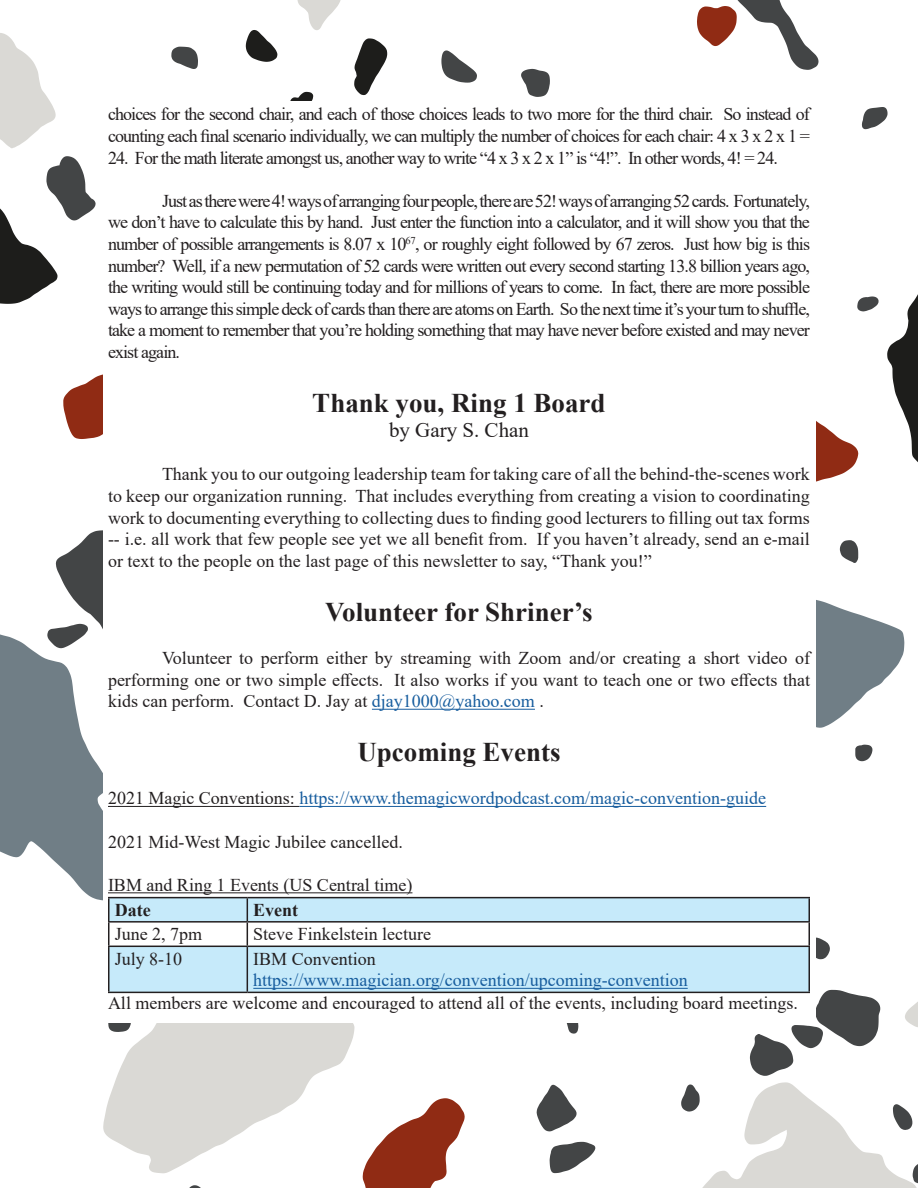
<style>
.page{position:relative;width:918px;height:1188px;background:#fff}
.page>*{position:absolute;margin:0;border:0;box-sizing:border-box;transform-origin:0 0}
.Article_Title{font:700 27px "Times New Roman";color:#231f20}
.Article_Author{font:21px "Times New Roman";color:#231f20}
.t1{font:18px/21.6px "Times New Roman";color:#231f20;text-align:justify}
.t2{font:18px/21.6px "Times New Roman";letter-spacing:-.05em;color:#231f20}
.t3{font:18px "Times New Roman";color:#175d9e}
.t4{font:700 18px "Times New Roman";color:#231f20}
.s1{color:#175d9e}
.s2{color:#231f20}
</style>
<div class="page">
<svg style="left:363px;top:1098px;width:102px;height:90px"></svg>
<svg style="left:816px;top:421px;width:42px;height:61px"></svg>
<svg style="left:246px;top:30px;width:31px;height:32px"></svg>
<svg style="left:290px;top:92px;width:24px;height:9px"></svg>
<svg style="left:354px;top:38px;width:33px;height:57px"></svg>
<svg style="left:63px;top:374px;width:40px;height:65px"></svg>
<svg style="left:887px;top:294px;width:31px;height:168px"></svg>
<svg style="left:0;top:33px;width:56px;height:115px"></svg>
<svg style="left:103px;top:1023px;width:251px;height:150px;fill:#dad9d5"></svg>
<svg style="left:905px;top:1002px;width:13px;height:25px"></svg>
<svg style="left:297px;top:0;width:44px;height:30px"></svg>
<svg style="left:750px;top:990px;width:130px;height:86px"></svg>
<svg style="left:537px;top:1085px;width:40px;height:46px"></svg>
<svg style="left:550px;top:1142px;width:45px;height:31px"></svg>
<svg style="left:566px;top:1023px;width:12px;height:11px"></svg>
<svg style="left:681px;top:1082px;width:237px;height:106px"></svg>
<svg style="left:441px;top:50px;width:36px;height:33px"></svg>
<svg style="left:521px;top:69px;width:29px;height:28px"></svg>
<svg style="left:697px;top:0;width:122px;height:70px"></svg>
<svg style="left:862px;top:107px;width:26px;height:22px"></svg>
<svg style="left:189px;top:1185px;width:12px;height:3px"></svg>
<svg style="left:0;top:156px;width:96px;height:148px"></svg>
<svg style="left:171px;top:47px;width:27px;height:22px"></svg>
<svg style="left:816px;top:937px;width:14px;height:23px"></svg>
<svg style="left:816px;top:600px;width:88px;height:162px"></svg>
<svg style="left:840px;top:540px;width:18px;height:23px"></svg>
<svg style="left:857px;top:296px;width:22px;height:16px"></svg>
<div style="left:103px;top:102px;width:712px;height:921px;background:#fff"></div>
<hr style="left:372px;top:709px;width:163px;height:1px;background:#175d9e">
<hr style="left:299px;top:806px;width:467px;height:1px;background:#175d9e">
<hr style="left:108px;top:892px;width:304px;height:1px;background:#231f20">
<svg style="left:351px;top:898px;width:457px;height:94px;fill:#c6eafa"></svg>
<hr style="left:247px;top:897px;width:563px;height:1px;background:#231f20">
<hr style="left:808px;top:898px;width:2px;height:23px;background:#231f20">
<hr style="left:247px;top:921px;width:563px;height:2px;background:#231f20">
<svg style="left:0;top:530px;width:351px;height:502px"></svg>
<hr style="left:808px;top:923px;width:2px;height:23px;background:#231f20">
<hr style="left:108px;top:946px;width:139px;height:1px;background:#231f20">
<hr style="left:108px;top:947px;width:2px;height:45px;background:#231f20">
<hr style="left:247px;top:946px;width:563px;height:1px;background:#231f20">
<hr style="left:247px;top:947px;width:1px;height:45px;background:#231f20">
<hr style="left:808px;top:947px;width:2px;height:45px;background:#231f20">
<hr style="left:108px;top:992px;width:139px;height:1px;background:#231f20">
<hr style="left:247px;top:992px;width:563px;height:1px;background:#231f20">
<hr style="left:253px;top:988px;width:435px;height:1px;background:#175d9e">
<p class="t2" style="left:108px;top:103px;width:703px">choices for the second chair, and each of those choices leads to two more for the third chair. So instead of counting each final scenario individually, we can multiply the number of choices for each chair: 4 x 3 x 2 x 1 =</p>
<p class="t2" style="left:108px;top:146px;width:671px">24. For the math literate amongst us, another way to write “4 x 3 x 2 x 1” is “4!”. In other words, 4! = 24.</p>
<p class="t1" style="left:108px;top:189px;width:704px;text-indent:54px">Justastherewere4!waysofarrangingfourpeople,thereare52!waysofarranging52cards. Fortunately, we don’t have to calculate this by hand. Just enter the function into a calculator, and it will show you that the number of possible arrangements is 8.07 x 10<sup>67</sup>, or roughly eight followed by 67 zeros. Just how big is this number? Well, if a new permutation of 52 cards were written out every second starting 13.8 billion years ago, the writing would still be continuing today and for millions of years to come. In fact, there are more possible ways to arrange this simple deck of cards than there are atoms on Earth. So the next time it’s your turn to shuffle, take a moment to remember that you’re holding something that may have never before existed and may never exist again.</p>
<p class="Article_Title" style="left:312px;top:384px;width:295px">Thank you, Ring 1 Board</p>
<p class="Article_Author" style="left:389px;top:415px;width:141px">by Gary S. Chan</p>
<p class="t1" style="left:108px;top:463px;width:703px;text-indent:54px">Thank you to our outgoing leadership team for taking care of all the behind-the-scenes work to keep our organization running. That includes everything from creating a vision to coordinating work to documenting everything to collecting dues to finding good lecturers to filling out tax forms -- i.e. all work that few people see yet we all benefit from. If you haven’t already, send an e-mail or text to the people on the last page of this newsletter to say, “Thank you!”</p>
<p class="Article_Title" style="left:325px;top:592px;width:269px">Volunteer for Shriner’s</p>
<p class="t1" style="left:108px;top:647px;width:704px;text-indent:54px">Volunteer to perform either by streaming with Zoom and/or creating a short video of performing one or two simple effects. It also works if you want to teach one or two effects that kids can perform. Contact D. Jay at <span class="s1">djay1000@yahoo.com</span> .</p>
<p class="Article_Title" style="left:357px;top:733px;width:205px">Upcoming Events</p>
<p class="t3" style="left:108px;top:786px;width:660px"><span class="s2">2021 Magic Conventions:</span> https://www.themagicwordpodcast.com/magic-convention-guide</p>
<p class="t1" style="left:108px;top:830px;width:296px">2021 Mid-West Magic Jubilee cancelled.</p>
<p class="t1" style="left:108px;top:873px;width:306px">IBM and Ring 1 Events (US Central time)</p>
<p class="t4" style="left:115px;top:897px;width:37px">Date</p>
<p class="t4" style="left:253px;top:897px;width:46px">Event</p>
<p class="t1" style="left:115px;top:923px;width:89px">June 2, 7pm</p>
<p class="t1" style="left:253px;top:923px;width:179px">Steve Finkelstein lecture</p>
<p class="t1" style="left:115px;top:947px;width:69px">July 8-10</p>
<p class="t1" style="left:253px;top:947px;width:124px">IBM Convention</p>
<p class="t3" style="left:253px;top:968px;width:436px">https://www.magician.org/convention/upcoming-convention</p>
<p class="t1" style="left:108px;top:991px;width:691px">All members are welcome and encouraged to attend all of the events, including board meetings.</p>
</div>
